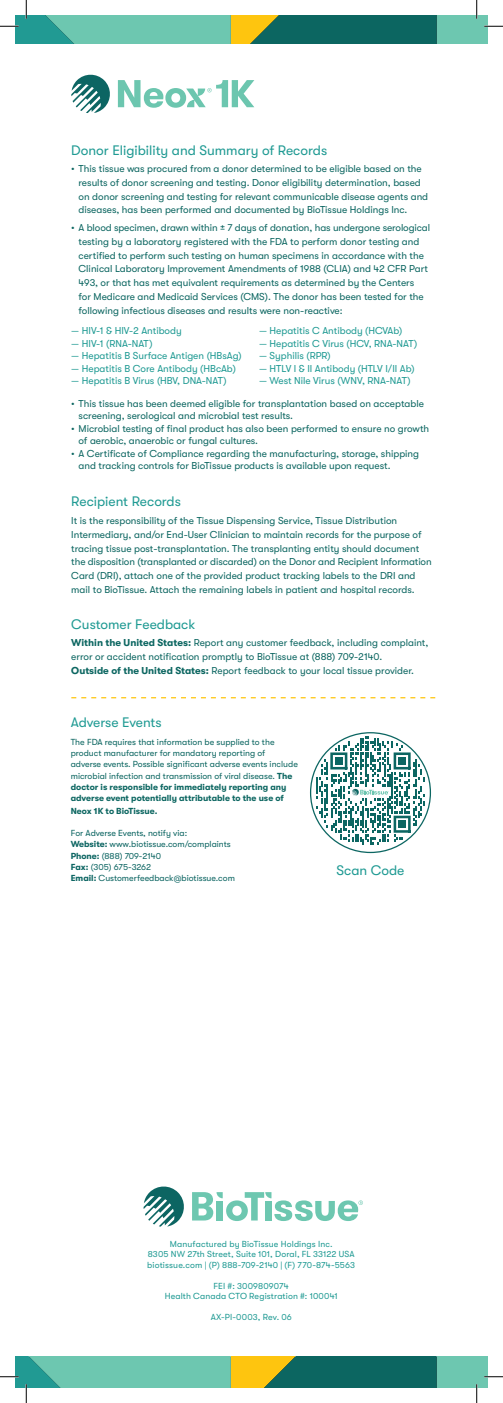
<style>
.page{position:relative;width:503px;height:1403px;background:#fff}
.page>*{position:absolute;margin:0;border:0;box-sizing:border-box;transform-origin:0 0}
.t1{font:13.75px "GT Walsheim";color:#1f9a93}
.t2{font:10px/13.8px "GT Walsheim";color:#0c6661}
.t3{font:10px "GT Walsheim";color:#1f9a93}
.t4{font:8.75px/11.2px "GT Walsheim";color:#0c6661}
.t5{font:8.75px/10.5px "GT Walsheim";letter-spacing:.015em;color:#1f9a93;text-align:center}
.t6{font:8.75px/11.2px "GT Walsheim";color:#0c6562}
.t7{font:700 8.75px "GT Walsheim";color:#0c6661}
.s1{font-weight:700}
</style>
<div class="page">
<svg style="left:192px;top:1192px;width:171px;height:29px"></svg>
<svg style="left:143px;top:1186px;width:41px;height:40px"></svg>
<svg style="left:71px;top:697px;width:364px;height:1px"></svg>
<svg style="left:71px;top:74px;width:39px;height:39px"></svg>
<svg style="left:118px;top:80px;width:136px;height:28px"></svg>
<svg style="left:309px;top:731px;width:122px;height:123px"></svg>
<svg style="left:316px;top:736px;width:108px;height:108px"></svg>
<svg style="left:0;top:0;width:502px;height:43px"></svg>
<svg style="left:0;top:1356px;width:502px;height:46px"></svg>
<h1 class="t1" style="left:71px;top:142px;width:257px">Donor Eligibility and Summary of Records</h1>
<p class="t2" style="left:78px;top:162px;width:351px;text-indent:-7px">• This tissue was procured from a donor determined to be eligible based on the results of donor screening and testing. Donor eligibility determination, based on donor screening and testing for relevant communicable disease agents and diseases, has been performed and documented by BioTissue Holdings Inc.</p>
<p class="t2" style="left:78px;top:221px;width:353px;text-indent:-7px">• A blood specimen, drawn within ± 7 days of donation, has undergone serological testing by a laboratory registered with the FDA to perform donor testing and certified to perform such testing on human specimens in accordance with the Clinical Laboratory Improvement Amendments of 1988 (CLIA) and 42 CFR Part 493, or that has met equivalent requirements as determined by the Centers<br>for Medicare and Medicaid Services (CMS). The donor has been tested for the following infectious diseases and results were non-reactive:</p>
<p class="t3" style="left:71px;top:325px;width:112px">— HIV-1 &amp; HIV-2 Antibody</p>
<p class="t3" style="left:71px;top:338px;width:83px">— HIV-1 (RNA-NAT)</p>
<p class="t3" style="left:71px;top:350px;width:172px">— Hepatitis B Surface Antigen (HBsAg)</p>
<p class="t3" style="left:71px;top:363px;width:166px">— Hepatitis B Core Antibody (HBcAb)</p>
<p class="t3" style="left:71px;top:375px;width:157px">— Hepatitis B Virus (HBV, DNA-NAT)</p>
<p class="t3" style="left:259px;top:325px;width:145px">— Hepatitis C Antibody (HCVAb)</p>
<p class="t3" style="left:259px;top:338px;width:160px">— Hepatitis C Virus (HCV, RNA-NAT)</p>
<p class="t3" style="left:259px;top:350px;width:73px">— Syphilis (RPR)</p>
<p class="t3" style="left:259px;top:363px;width:157px">— HTLV I &amp; II Antibody (HTLV I/II Ab)</p>
<p class="t3" style="left:259px;top:375px;width:153px">— West Nile Virus (WNV, RNA-NAT)</p>
<p class="t2" style="left:78px;top:397px;width:347px;line-height:12.5px;text-indent:-7px">• This tissue has been deemed eligible for transplantation based on acceptable screening, serological and microbial test results.</p>
<p class="t2" style="left:78px;top:422px;width:352px;line-height:12.5px;text-indent:-7px">• Microbial testing of final product has also been performed to ensure no growth of aerobic, anaerobic or fungal cultures.</p>
<p class="t2" style="left:78px;top:447px;width:342px;line-height:12.5px;text-indent:-7px">• A Certificate of Compliance regarding the manufacturing, storage, shipping and tracking controls for BioTissue products is available upon request.</p>
<h1 class="t1" style="left:71px;top:494px;width:111px">Recipient Records</h1>
<p class="t2" style="left:71px;top:514px;width:362px">It is the responsibility of the Tissue Dispensing Service, Tissue Distribution Intermediary, and/or End-User Clinician to maintain records for the purpose of tracing tissue post-transplantation. The transplanting entity should document the disposition (transplanted or discarded) on the Donor and Recipient Information Card (DRI), attach one of the provided product tracking labels to the DRI and mail to BioTissue. Attach the remaining labels in patient and hospital records.</p>
<h1 class="t1" style="left:71px;top:616px;width:125px">Customer Feedback</h1>
<p class="t2" style="left:71px;top:636px;width:358px"><span class="s1">Within the United States:</span> Report any customer feedback, including complaint, error or accident notification promptly to BioTissue at (888) 709-2140.<br><span class="s1">Outside of the United States:</span> Report feedback to your local tissue provider.</p>
<h1 class="t1" style="left:71px;top:715px;width:92px">Adverse Events</h1>
<p class="t4" style="left:71px;top:736px;width:228px">The FDA requires that information be supplied to the product manufacturer for mandatory reporting of adverse events. Possible significant adverse events include microbial infection and transmission of viral disease. <span class="s1">The doctor is responsible for immediately reporting any adverse event potentially attributable to the use of</span></p>
<p class="t7" style="left:71px;top:805px;width:88px">Neox 1K to BioTissue.</p>
<p class="t6" style="left:71px;top:827px;width:166px">For Adverse Events, notify via:<br><span class="s1">Website:</span> www.biotissue.com/complaints<br><span class="s1">Phone:</span> (888) 709-2140<br><span class="s1">Fax:</span> (305) 675-3262<br><span class="s1">Email:</span> Customerfeedback@biotissue.com</p>
<h1 class="t1" style="left:336px;top:862px;width:69px">Scan Code</h1>
<p class="t5" style="left:147px;top:1238px;width:209px">Manufactured by BioTissue Holdings Inc.<br>8305 NW 27th Street, Suite 101, Doral, FL 33122 USA biotissue.com | (P) 888-709-2140 | (F) 770-874-5563</p>
<p class="t5" style="left:165px;top:1280px;width:174px">FEI #: 3009809074<br>Health Canada CTO Registration #: 100041</p>
<p class="t5" style="left:210px;top:1312px;width:83px">AX-PI-0003, Rev. 06</p>
</div>
